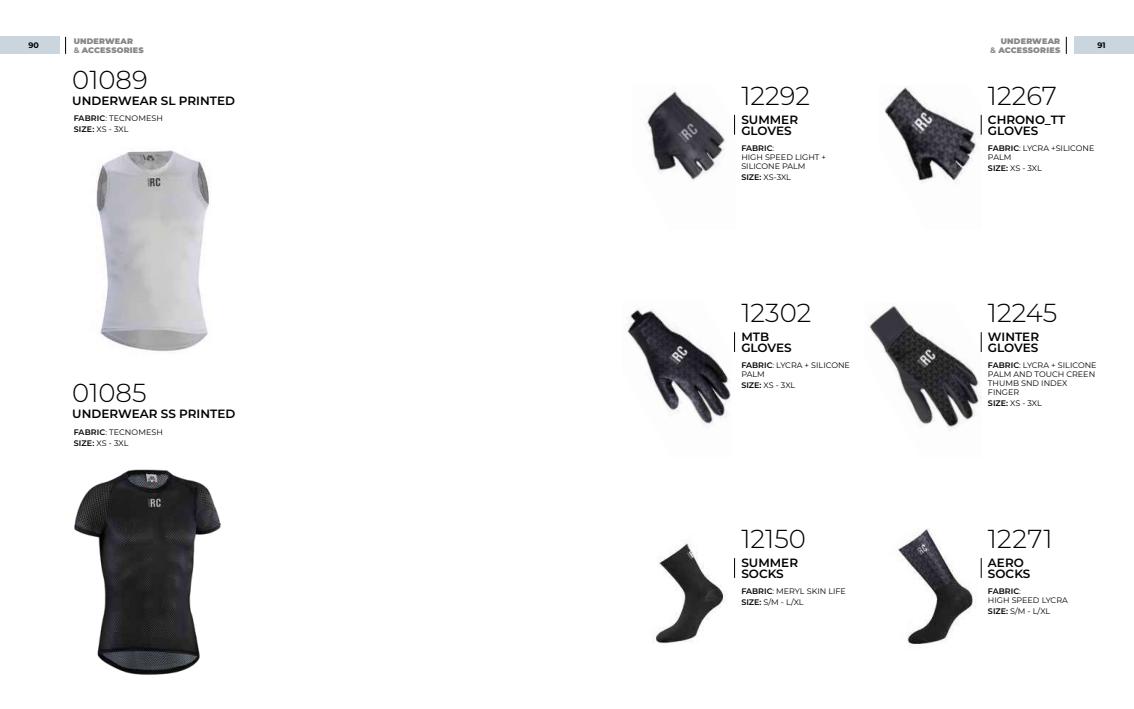
<style>
.page{position:relative;width:1134px;height:709px;background:#fff}
.page>*{position:absolute;margin:0;border:0;box-sizing:border-box;transform-origin:0 0}
.t1{font:300 26px "Montserrat";color:#000}
.t2{font:600 12px/11px "Montserrat";color:#000}
.t3{font:8px/9px "Montserrat";color:#000}
.t4{font:900 8px/9.6px "Montserrat";letter-spacing:.025em;color:#878787}
.t5{font:700 8px "Montserrat";color:#000}
.s1{font-weight:700}
.s2{font-weight:600}
</style>
<div class="page">
<div style="left:0;top:37px;width:60px;height:17px;background:#cbd5dd"></div>
<div style="left:1074px;top:37px;width:60px;height:17px;background:#cbd5dd"></div>
<svg style="left:1066px;top:37px;width:1px;height:17px"></svg>
<svg style="left:65px;top:37px;width:1px;height:17px"></svg>
<img style="left:647px;top:87px;width:88px;height:93px">
<img style="left:884px;top:87px;width:98px;height:95px">
<img style="left:652px;top:542px;width:75px;height:102px">
<img style="left:625px;top:309px;width:106px;height:119px">
<img style="left:898px;top:528px;width:83px;height:118px">
<img style="left:96px;top:150px;width:113px;height:202px">
<img style="left:74px;top:469px;width:147px;height:206px">
<img style="left:869px;top:305px;width:112px;height:126px">
<svg style="left:981px;top:332px;width:1px;height:20px"></svg>
<svg style="left:734px;top:332px;width:1px;height:20px"></svg>
<svg style="left:981px;top:115px;width:1px;height:20px"></svg>
<svg style="left:734px;top:115px;width:1px;height:20px"></svg>
<svg style="left:734px;top:558px;width:1px;height:20px"></svg>
<svg style="left:981px;top:558px;width:1px;height:20px"></svg>
<p class="t4" style="left:74px;top:36px;width:72px">UNDERWEAR<br><span class="s1">&amp;</span> ACCESSORIES</p>
<p class="t4" style="left:990px;top:36px;width:72px;text-align:right">UNDERWEAR<br><span class="s1">&amp;</span> ACCESSORIES</p>
<p class="t5" style="left:28px;top:40px;width:12px">90</p>
<p class="t5" style="left:1097px;top:40px;width:10px">91</p>
<h1 class="t1" style="left:72px;top:62px;width:77px">01089</h1>
<h2 class="t2" style="left:72px;top:95px;width:164px">UNDERWEAR SL PRINTED</h2>
<p class="t3" style="left:74px;top:113px;width:91px;line-height:11px"><span class="s2">FABRIC</span>: TECNOMESH<br><span class="s2">SIZE:</span> XS - 3XL</p>
<h1 class="t1" style="left:72px;top:375px;width:76px">01085</h1>
<h2 class="t2" style="left:72px;top:408px;width:165px">UNDERWEAR SS PRINTED</h2>
<p class="t3" style="left:74px;top:426px;width:91px;line-height:11px"><span class="s2">FABRIC</span>: TECNOMESH<br><span class="s2">SIZE:</span> XS - 3XL</p>
<h1 class="t1" style="left:741px;top:78px;width:70px">12292</h1>
<h2 class="t2" style="left:741px;top:113px;width:58px">SUMMER<br>GLOVES</h2>
<p class="t3" style="left:741px;top:143px;width:86px"><span class="s2">FABRIC</span>:<br>HIGH SPEED LIGHT +<br>SILICONE PALM</p>
<p class="t3" style="left:741px;top:172px;width:51px"><span class="s2">SIZE:</span> XS-3XL</p>
<h1 class="t1" style="left:741px;top:295px;width:72px">12302</h1>
<h2 class="t2" style="left:741px;top:331px;width:52px">MTB<br>GLOVES</h2>
<p class="t3" style="left:741px;top:361px;width:110px"><span class="s2">FABRIC</span>: LYCRA + SILICONE<br>PALM</p>
<p class="t3" style="left:741px;top:381px;width:55px"><span class="s2">SIZE:</span> XS - 3XL</p>
<h1 class="t1" style="left:741px;top:521px;width:66px">12150</h1>
<h1 class="t1" style="left:988px;top:78px;width:70px">12267</h1>
<h2 class="t2" style="left:988px;top:113px;width:79px">CHRONO_TT<br>GLOVES</h2>
<p class="t3" style="left:988px;top:143px;width:108px"><span class="s2">FABRIC</span>: LYCRA +SILICONE<br>PALM</p>
<p class="t3" style="left:988px;top:163px;width:55px"><span class="s2">SIZE:</span> XS - 3XL</p>
<h1 class="t1" style="left:988px;top:295px;width:71px">12245</h1>
<h2 class="t2" style="left:988px;top:331px;width:53px">WINTER<br>GLOVES</h2>
<p class="t3" style="left:988px;top:361px;width:110px"><span class="s2">FABRIC</span>: LYCRA + SILICONE<br>PALM AND TOUCH CREEN<br>THUMB SND INDEX<br>FINGER</p>
<p class="t3" style="left:988px;top:399px;width:55px"><span class="s2">SIZE:</span> XS - 3XL</p>
<h1 class="t1" style="left:988px;top:521px;width:66px">12271</h1>
<h2 class="t2" style="left:741px;top:556px;width:58px">SUMMER<br>SOCKS</h2>
<h2 class="t2" style="left:988px;top:556px;width:44px">AERO<br>SOCKS</h2>
<p class="t3" style="left:741px;top:585px;width:106px;line-height:11px"><span class="s2">FABRIC</span>: MERYL SKIN LIFE<br><span class="s2">SIZE:</span> S/M - L/XL</p>
<p class="t3" style="left:988px;top:586px;width:81px"><span class="s2">FABRIC</span>:<br>HIGH SPEED LYCRA</p>
<p class="t3" style="left:988px;top:606px;width:64px"><span class="s2">SIZE:</span> S/M - L/XL</p>
</div>
